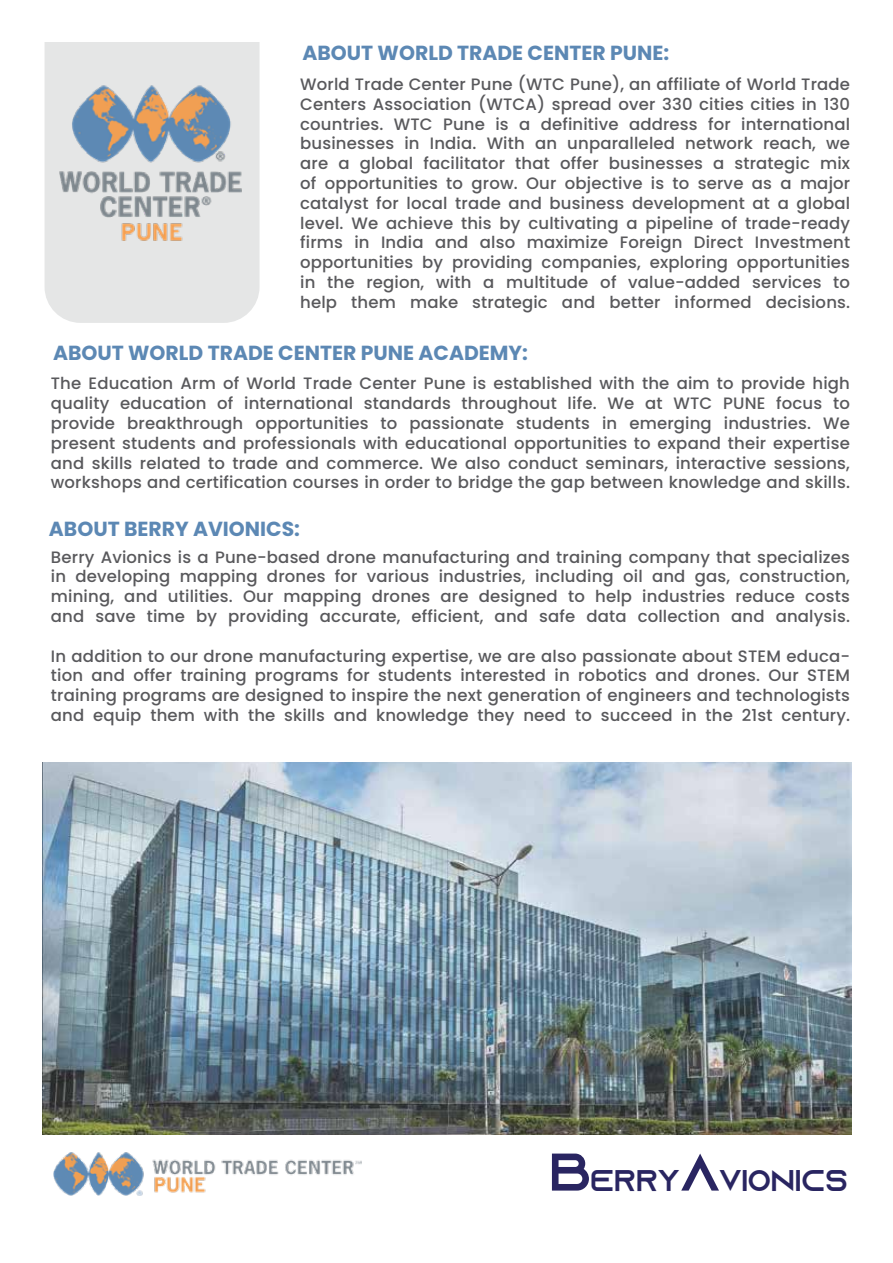
<style>
.page{position:relative;width:893px;height:1263px;background:#fff}
.page>*{position:absolute;margin:0;border:0;box-sizing:border-box;transform-origin:0 0}
.t1{font:30px "Azonix";color:#292561}
.t2{font:700 20.4px "Poppins";color:#5c88b4}
.t3{font:500 16.5px/19.8px "Poppins";letter-spacing:.01em;color:#59595c;text-align:justify}
.s1{font-size:52.95px}
</style>
<div class="page">
<div style="left:45px;top:43px;width:215px;height:280px;background:#e5e6e6"></div>
<img style="left:46px;top:84px;width:211px;height:158px">
<img style="left:42px;top:763px;width:810px;height:371px">
<img style="left:53px;top:1128px;width:308px;height:68px">
<p class="t2" style="left:302px;top:41px;width:368px">ABOUT WORLD TRADE CENTER PUNE:</p>
<p class="t3" style="left:300px;top:74px;width:551px">World Trade Center Pune (WTC Pune), an affiliate of World Trade Centers Association (WTCA) spread over 330 cities cities in 130 countries. WTC Pune is a definitive address for international businesses in India. With an unparalleled network reach, we are a global facilitator that offer businesses a strategic mix of opportunities to grow. Our objective is to serve as a major catalyst for local trade and business development at a global level. We achieve this by cultivating a pipeline of trade-ready firms in India and also maximize Foreign Direct Investment opportunities by providing companies, exploring opportunities in the region, with a multitude of value-added services to help them make strategic and better informed decisions.</p>
<p class="t2" style="left:53px;top:341px;width:476px">ABOUT WORLD TRADE CENTER PUNE ACADEMY:</p>
<p class="t3" style="left:51px;top:374px;width:801px">The Education Arm of World Trade Center Pune is established with the aim to provide high quality education of international standards throughout life. We at WTC PUNE focus to provide breakthrough opportunities to passionate students in emerging industries. We present students and professionals with educational opportunities to expand their expertise and skills related to trade and commerce. We also conduct seminars, interactive sessions, workshops and certification courses in order to bridge the gap between knowledge and skills.</p>
<p class="t2" style="left:49px;top:517px;width:253px">ABOUT BERRY AVIONICS:</p>
<p class="t3" style="left:51px;top:547px;width:801px">Berry Avionics is a Pune-based drone manufacturing and training company that specializes in developing mapping drones for various industries, including oil and gas, construction, mining, and utilities. Our mapping drones are designed to help industries reduce costs and save time by providing accurate, efficient, and safe data collection and analysis.</p>
<p class="t3" style="left:51px;top:646px;width:801px">In addition to our drone manufacturing expertise, we are also passionate about STEM educa&shy;tion and offer training programs for students interested in robotics and drones. Our STEM training programs are designed to inspire the next generation of engineers and technologists and equip them with the skills and knowledge they need to succeed in the 21st century.</p>
<h1 class="t1" style="left:549px;top:1167px;width:300px"><span class="s1">B</span>ERRY<span class="s1">A</span>VIONICS</h1>
</div>
